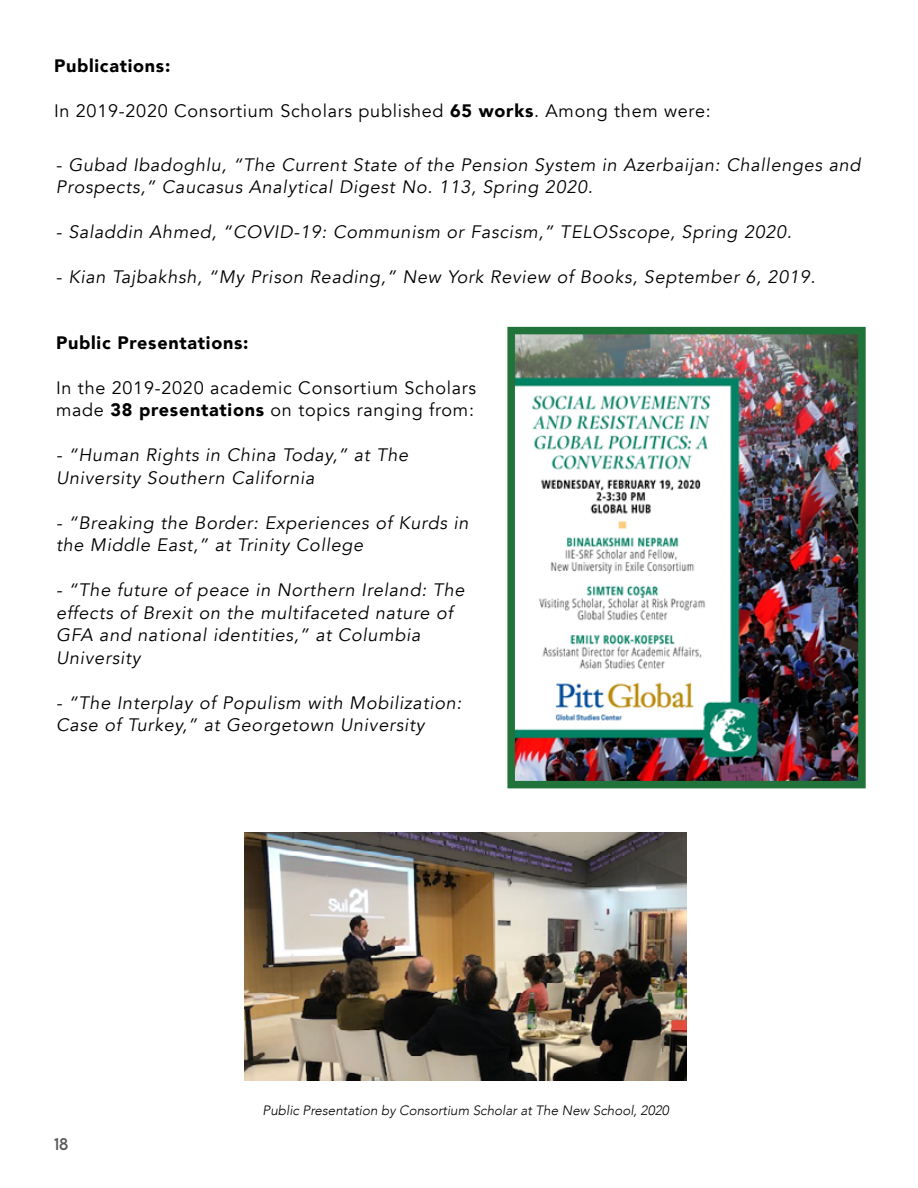
<style>
.page{position:relative;width:918px;height:1188px;background:#fff}
.page>*{position:absolute;margin:0;border:0;box-sizing:border-box;transform-origin:0 0}
.t1{font:italic 18px/22.5px "Avenir";letter-spacing:.04em;color:#000}
.t2{font:18px/22.5px "Avenir";letter-spacing:.04em;color:#000}
.t3{font:900 18px "Avenir";letter-spacing:.04em;color:#000}
.t4{font:15px "LEMONMILK";color:#58595b}
.t5{font:italic 300 13.5px "Avenir";color:#000}
.s1{font-weight:900}
</style>
<div class="page">
<img style="left:516px;top:336px;width:341px;height:443px">
<div style="left:507px;top:327px;width:359px;height:461px;border:8px solid #20733a"></div>
<img style="left:245px;top:833px;width:442px;height:248px">
<p class="t3" style="left:54px;top:50px;width:118px">Publications:</p>
<p class="t2" style="left:54px;top:100px;width:658px">In 2019-2020 Consortium Scholars published <span class="s1">65 works</span>. Among them were:</p>
<p class="t1" style="left:56px;top:154px;width:806px">- Gubad Ibadoghlu, “The Current State of the Pension System in Azerbaijan: Challenges and<br>Prospects,” Caucasus Analytical Digest No. 113, Spring 2020.</p>
<p class="t1" style="left:56px;top:221px;width:737px">- Saladdin Ahmed, “COVID-19: Communism or Fascism,” TELOSscope, Spring 2020.</p>
<p class="t1" style="left:56px;top:265px;width:761px">- Kian Tajbakhsh, “My Prison Reading,” New York Review of Books, September 6, 2019.</p>
<p class="t3" style="left:56px;top:327px;width:194px">Public Presentations:</p>
<p class="t2" style="left:56px;top:376px;width:422px">In the 2019-2020 academic Consortium Scholars made <span class="s1">38 presentations</span> on topics ranging from:</p>
<p class="t1" style="left:56px;top:444px;width:354px">- “Human Rights in China Today,” at The<br>University Southern California</p>
<p class="t1" style="left:56px;top:511px;width:414px">- “Breaking the Border: Experiences of Kurds in the Middle East,” at Trinity College</p>
<p class="t1" style="left:56px;top:579px;width:410px">- “The future of peace in Northern Ireland: The effects of Brexit on the multifaceted nature of GFA and national identities,” at Columbia University</p>
<p class="t1" style="left:56px;top:691px;width:407px">- “The Interplay of Populism with Mobilization:<br>Case of Turkey,” at Georgetown University</p>
<p class="t4" style="left:54px;top:1135px;width:16px">18</p>
<p class="t5" style="left:263px;top:1102px;width:408px">Public Presentation by Consortium Scholar at The New School, 2020</p>
</div>
